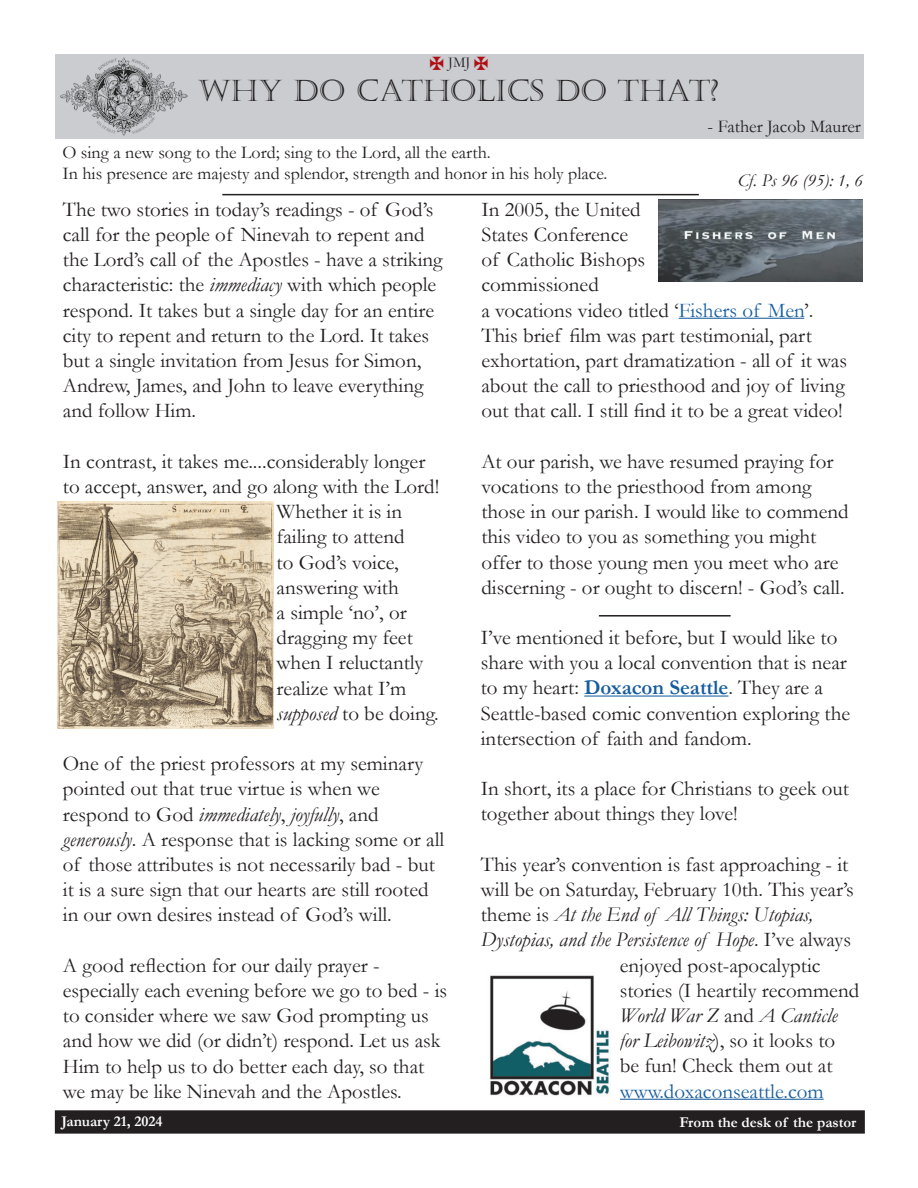
<style>
.page{position:relative;width:918px;height:1188px;background:#fff}
.page>*{position:absolute;margin:0;border:0;box-sizing:border-box;transform-origin:0 0}
.t1{font:30px "Castellar";color:#231f20}
.t2{font:21px/25.2px "Garamond";color:#231f20}
.t3{font:italic 21px "Garamond";color:#231f20}
.t4{font:21px "Garamond";color:#175d9e}
.t5{font:18px "Garamond";color:#231f20}
.t6{font:italic 18px "Garamond";color:#231f20}
.t7{font:700 15px "Garamond";color:#fff}
.t8{font:15px "Garamond";color:#231f20}
.s1{font-family:"liturgy";color:#b00d15}
.s2{color:#175d9e}
.s3{font-weight:700;color:#175d9e}
.s4{font-style:normal}
.s5{font-style:italic}
</style>
<div class="page">
<div style="left:56px;top:1111px;width:808px;height:22px;background:#231f20"></div>
<div style="left:55px;top:1110px;width:810px;height:24px;border:2px solid #231f20"></div>
<div style="left:56px;top:54px;width:808px;height:85px;background:#caccd0"></div>
<img style="left:60px;top:57px;width:128px;height:79px">
<hr style="left:679px;top:318px;width:125px;height:1px;background:#175d9e">
<hr style="left:584px;top:696px;width:144px;height:1px;background:#175d9e">
<hr style="left:620px;top:1099px;width:204px;height:1px;background:#175d9e">
<hr style="left:599px;top:615px;width:132px;height:2px;background:#231f20">
<hr style="left:222px;top:194px;width:477px;height:1px;background:#231f20">
<img style="left:490px;top:975px;width:120px;height:121px">
<img style="left:658px;top:199px;width:204px;height:83px">
<img style="left:58px;top:502px;width:215px;height:226px">
<p class="t8" style="left:430px;top:52px;width:61px"><span class="s1">+</span> JMJ <span class="s1">+</span></p>
<p class="t1" style="left:198px;top:73px;width:523px">WHY DO CATHOLICS DO THAT?</p>
<p class="t5" style="left:708px;top:114px;width:155px">- Father Jacob Maurer</p>
<p class="t5" style="left:62px;top:140px;width:430px">O sing a new song to the Lord; sing to the Lord, all the earth.</p>
<p class="t5" style="left:62px;top:162px;width:547px">In his presence are majesty and splendor, strength and honor in his holy place.</p>
<p class="t6" style="left:738px;top:168px;width:127px">Cf. Ps 96 (95): 1, 6</p>
<p class="t2" style="left:481px;top:196px;width:367px">In 2005, the United<br>States Conference<br>of Catholic Bishops<br>commissioned<br>a vocations video titled ‘<span class="s2">Fishers of Men</span>’.<br>This brief film was part testimonial, part exhortation, part dramatization - all of it was about the call to priesthood and joy of living out that call. I still find it to be a great video!</p>
<p class="t2" style="left:481px;top:448px;width:369px">At our parish, we have resumed praying for vocations to the priesthood from among those in our parish. I would like to commend this video to you as something you might offer to those young men you meet who are discerning - or ought to discern! - God’s call.</p>
<p class="t2" style="left:481px;top:624px;width:371px">I’ve mentioned it before, but I would like to share with you a local convention that is near to my heart: <span class="s3">Doxacon Seattle</span>. They are a Seattle-based comic convention exploring the intersection of faith and fandom.</p>
<p class="t2" style="left:481px;top:776px;width:370px">In short, its a place for Christians to geek out together about things they love!</p>
<p class="t2" style="left:481px;top:851px;width:369px">This year’s convention is fast approaching - it</p>
<p class="t2" style="left:481px;top:876px;width:374px">will be on Saturday, February 10th. This year’s</p>
<p class="t3" style="left:481px;top:900px;width:334px"><span class="s4">theme is</span> At the End of All Things: Utopias,</p>
<p class="t3" style="left:481px;top:926px;width:372px">Dystopias, and the Persistence of Hope<span class="s4">. I’ve always</span></p>
<p class="t2" style="left:620px;top:952px;width:202px">enjoyed post-apocalyptic</p>
<p class="t2" style="left:620px;top:977px;width:241px">stories (I heartily recommend</p>
<p class="t3" style="left:620px;top:1001px;width:219px">World War Z <span class="s4">and</span> A Canticle</p>
<p class="t2" style="left:620px;top:1028px;width:217px"><span class="s5">for Leibowitz</span>), so it looks to</p>
<p class="t2" style="left:620px;top:1053px;width:214px">be fun! Check them out at</p>
<p class="t4" style="left:620px;top:1077px;width:205px">www.doxaconseattle.com</p>
<p class="t2" style="left:63px;top:196px;width:381px">The two stories in today’s readings - of God’s call for the people of Ninevah to repent and the Lord’s call of the Apostles - have a striking characteristic: the <span class="s5">immediacy</span> with which people respond. It takes but a single day for an entire city to repent and return to the Lord. It takes but a single invitation from Jesus for Simon, Andrew, James, and John to leave everything and follow Him.</p>
<p class="t2" style="left:63px;top:448px;width:364px">In contrast, it takes me....considerably longer</p>
<p class="t2" style="left:63px;top:473px;width:378px">to accept, answer, and go along with the Lord!</p>
<p class="t2" style="left:277px;top:499px;width:127px">Whether it is in</p>
<p class="t2" style="left:277px;top:524px;width:129px">failing to attend</p>
<p class="t2" style="left:277px;top:549px;width:124px">to God’s voice,</p>
<p class="t2" style="left:277px;top:574px;width:124px">answering with</p>
<p class="t2" style="left:277px;top:599px;width:132px">a simple ‘no’, or</p>
<p class="t2" style="left:277px;top:625px;width:138px">dragging my feet</p>
<p class="t2" style="left:277px;top:650px;width:148px">when I reluctantly</p>
<p class="t2" style="left:277px;top:675px;width:131px">realize what I’m</p>
<p class="t2" style="left:277px;top:700px;width:164px"><span class="s5">supposed</span> to be doing.</p>
<p class="t2" style="left:63px;top:751px;width:383px">One of the priest professors at my seminary pointed out that true virtue is when we respond to God <span class="s5">immediately</span>, <span class="s5">joyfully</span>, and <span class="s5">generously</span>. A response that is lacking some or all of those attributes is not necessarily bad - but it is a sure sign that our hearts are still rooted in our own desires instead of God’s will.</p>
<p class="t2" style="left:63px;top:952px;width:386px">A good reflection for our daily prayer - especially each evening before we go to bed - is to consider where we saw God prompting us and how we did (or didn’t) respond. Let us ask Him to help us to do better each day, so that we may be like Ninevah and the Apostles.</p>
<p class="t7" style="left:62px;top:1111px;width:103px">January 21, 2024</p>
<p class="t7" style="left:679px;top:1112px;width:179px">From the desk of the pastor</p>
</div>
